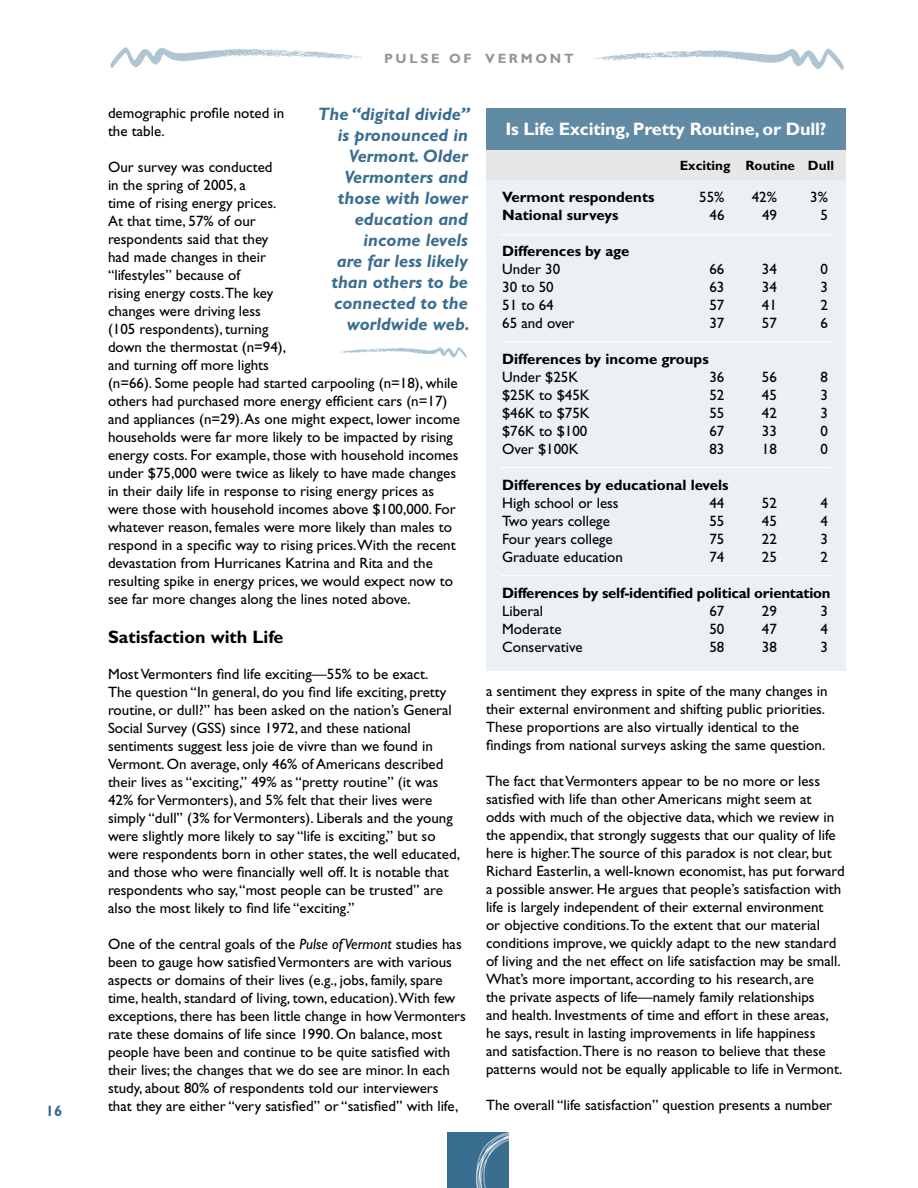
<style>
.page{position:relative;width:918px;height:1188px;background:#fff}
.page>*{position:absolute;margin:0;border:0;box-sizing:border-box;transform-origin:0 0}
.t1{font:italic 700 18px/21px "Gill Sans Std";color:#3a6e8f;text-align:right}
.t2{font:700 18px "Gill Sans Std";letter-spacing:-.01em;color:#fff}
.t3{font:700 18px "Gill Sans Std";color:#000}
.t4{font:15px/18px "Gill Sans Std";color:#000}
.t5{font:700 15px "Gill Sans Std";color:#000}
.t6{font:700 15px "Gill Sans Std";color:#3a6e8f}
.t7{font:700 13.5px "Gill Sans Std";color:#000}
.t8{font:700 13.5px "Gill Sans Std";letter-spacing:.2em;color:#939598}
.s1{font-style:italic}
</style>
<div class="page">
<img style="left:593px;top:48px;width:251px;height:23px">
<img style="left:110px;top:47px;width:252px;height:21px">
<img style="left:447px;top:1133px;width:61px;height:55px">
<img style="left:340px;top:347px;width:127px;height:11px">
<div style="left:486px;top:111px;width:360px;height:559px;background:#ebf0f4"></div>
<div style="left:486px;top:150px;width:360px;height:29px;background:#e6e7e8"></div>
<div style="left:486px;top:108px;width:360px;height:42px;background:#618ba5"></div>
<hr style="left:500px;top:234px;width:331px;height:1px;background:#fff">
<hr style="left:501px;top:341px;width:331px;height:1px;background:#fff">
<hr style="left:500px;top:467px;width:331px;height:1px;background:#fff">
<hr style="left:501px;top:575px;width:331px;height:1px;background:#fff">
<p class="t6" style="left:46px;top:1102px;width:8px">16</p>
<p class="t8" style="left:384px;top:50px;width:191px">PULSE OF VERMONT</p>
<p class="t1" style="left:318px;top:104px;width:153px">The “digital divide” is pronounced in<br>Vermont. Older<br>Vermonters and those with lower education and income levels<br>are far less likely than others to be connected to the worldwide web.</p>
<p class="t4" style="left:108px;top:104px;width:178px">demographic profile noted in the table.</p>
<p class="t4" style="left:108px;top:158px;width:354px">Our survey was conducted<br>in the spring of 2005, a<br>time of rising energy prices.<br>At that time, 57% of our<br>respondents said that they<br>had made changes in their<br>“lifestyles” because of<br>rising energy costs. The key<br>changes were driving less<br>(105 respondents), turning<br>down the thermostat (n=94),<br>and turning off more lights<br>(n=66). Some people had started carpooling (n=18), while others had purchased more energy efficient cars (n=17) and appliances (n=29). As one might expect, lower income households were far more likely to be impacted by rising energy costs. For example, those with household incomes under $75,000 were twice as likely to have made changes in their daily life in response to rising energy prices as were those with household incomes above $100,000. For whatever reason, females were more likely than males to respond in a specific way to rising prices. With the recent devastation from Hurricanes Katrina and Rita and the resulting spike in energy prices, we would expect now to see far more changes along the lines noted above.</p>
<p class="t3" style="left:108px;top:627px;width:177px">Satisfaction with Life</p>
<p class="t4" style="left:108px;top:665px;width:354px">Most Vermonters find life exciting—55% to be exact.<br>The question “In general, do you find life exciting, pretty routine, or dull?” has been asked on the nation’s General Social Survey (GSS) since 1972, and these national sentiments suggest less joie de vivre than we found in Vermont. On average, only 46% of Americans described their lives as “exciting,” 49% as “pretty routine” (it was 42% for Vermonters), and 5% felt that their lives were simply “dull” (3% for Vermonters). Liberals and the young were slightly more likely to say “life is exciting,” but so were respondents born in other states, the well educated, and those who were financially well off. It is notable that respondents who say, “most people can be trusted” are also the most likely to find life “exciting.”</p>
<p class="t4" style="left:108px;top:935px;width:359px">One of the central goals of the <span class="s1">Pulse of Vermont</span> studies has been to gauge how satisfied Vermonters are with various aspects or domains of their lives (e.g., jobs, family, spare time, health, standard of living, town, education). With few exceptions, there has been little change in how Vermonters rate these domains of life since 1990. On balance, most people have been and continue to be quite satisfied with their lives; the changes that we do see are minor. In each study, about 80% of respondents told our interviewers that they are either “very satisfied” or “satisfied” with life,</p>
<p class="t2" style="left:505px;top:118px;width:323px">Is Life Exciting, Pretty Routine, or Dull?</p>
<p class="t7" style="left:680px;top:157px;width:156px">Exciting Routine Dull</p>
<p class="t5" style="left:502px;top:188px;width:154px">Vermont respondents</p>
<p class="t4" style="left:699px;top:188px;width:27px">55%</p>
<p class="t4" style="left:752px;top:188px;width:27px">42%</p>
<p class="t4" style="left:810px;top:188px;width:19px">3%</p>
<p class="t5" style="left:502px;top:206px;width:118px">National surveys</p>
<p class="t4" style="left:710px;top:206px;width:16px">46</p>
<p class="t4" style="left:762px;top:206px;width:17px">49</p>
<p class="t4" style="left:821px;top:206px;width:9px">5</p>
<p class="t5" style="left:502px;top:242px;width:129px">Differences by age</p>
<p class="t4" style="left:502px;top:260px;width:60px">Under 30</p>
<p class="t4" style="left:709px;top:260px;width:16px">66</p>
<p class="t4" style="left:762px;top:260px;width:17px">34</p>
<p class="t4" style="left:820px;top:260px;width:9px">0</p>
<p class="t4" style="left:502px;top:278px;width:53px">30 to 50</p>
<p class="t4" style="left:709px;top:278px;width:16px">63</p>
<p class="t4" style="left:762px;top:278px;width:17px">34</p>
<p class="t4" style="left:820px;top:278px;width:9px">3</p>
<p class="t4" style="left:502px;top:296px;width:53px">51 to 64</p>
<p class="t4" style="left:709px;top:296px;width:16px">57</p>
<p class="t4" style="left:762px;top:296px;width:17px">41</p>
<p class="t4" style="left:820px;top:296px;width:9px">2</p>
<p class="t4" style="left:502px;top:314px;width:74px">65 and over</p>
<p class="t4" style="left:709px;top:314px;width:16px">37</p>
<p class="t4" style="left:762px;top:314px;width:17px">57</p>
<p class="t4" style="left:820px;top:314px;width:9px">6</p>
<p class="t5" style="left:502px;top:350px;width:208px">Differences by income groups</p>
<p class="t4" style="left:502px;top:368px;width:78px">Under $25K</p>
<p class="t4" style="left:709px;top:368px;width:16px">36</p>
<p class="t4" style="left:762px;top:368px;width:17px">56</p>
<p class="t4" style="left:820px;top:368px;width:9px">8</p>
<p class="t4" style="left:502px;top:386px;width:89px">$25K to $45K</p>
<p class="t4" style="left:709px;top:386px;width:16px">52</p>
<p class="t4" style="left:762px;top:386px;width:17px">45</p>
<p class="t4" style="left:820px;top:386px;width:9px">3</p>
<p class="t4" style="left:502px;top:404px;width:89px">$46K to $75K</p>
<p class="t4" style="left:709px;top:404px;width:16px">55</p>
<p class="t4" style="left:762px;top:404px;width:17px">42</p>
<p class="t4" style="left:820px;top:404px;width:9px">3</p>
<p class="t4" style="left:502px;top:422px;width:87px">$76K to $100</p>
<p class="t4" style="left:709px;top:422px;width:16px">67</p>
<p class="t4" style="left:762px;top:422px;width:17px">33</p>
<p class="t4" style="left:820px;top:422px;width:9px">0</p>
<p class="t4" style="left:502px;top:440px;width:78px">Over $100K</p>
<p class="t4" style="left:709px;top:440px;width:16px">83</p>
<p class="t4" style="left:762px;top:440px;width:17px">18</p>
<p class="t4" style="left:820px;top:440px;width:9px">0</p>
<p class="t5" style="left:502px;top:476px;width:228px">Differences by educational levels</p>
<p class="t4" style="left:502px;top:494px;width:118px">High school or less</p>
<p class="t4" style="left:709px;top:494px;width:16px">44</p>
<p class="t4" style="left:762px;top:494px;width:17px">52</p>
<p class="t4" style="left:820px;top:494px;width:9px">4</p>
<p class="t4" style="left:502px;top:512px;width:109px">Two years college</p>
<p class="t4" style="left:709px;top:512px;width:16px">55</p>
<p class="t4" style="left:762px;top:512px;width:17px">45</p>
<p class="t4" style="left:820px;top:512px;width:9px">4</p>
<p class="t4" style="left:502px;top:530px;width:112px">Four years college</p>
<p class="t4" style="left:709px;top:530px;width:16px">75</p>
<p class="t4" style="left:762px;top:530px;width:17px">22</p>
<p class="t4" style="left:820px;top:530px;width:9px">3</p>
<p class="t4" style="left:502px;top:548px;width:122px">Graduate education</p>
<p class="t4" style="left:709px;top:548px;width:16px">74</p>
<p class="t4" style="left:762px;top:548px;width:17px">25</p>
<p class="t4" style="left:820px;top:548px;width:9px">2</p>
<p class="t5" style="left:502px;top:584px;width:330px">Differences by self-identified political orientation</p>
<p class="t4" style="left:502px;top:602px;width:42px">Liberal</p>
<p class="t4" style="left:709px;top:602px;width:16px">67</p>
<p class="t4" style="left:762px;top:602px;width:17px">29</p>
<p class="t4" style="left:820px;top:602px;width:9px">3</p>
<p class="t4" style="left:502px;top:620px;width:61px">Moderate</p>
<p class="t4" style="left:709px;top:620px;width:16px">50</p>
<p class="t4" style="left:762px;top:620px;width:17px">47</p>
<p class="t4" style="left:820px;top:620px;width:9px">4</p>
<p class="t4" style="left:502px;top:638px;width:82px">Conservative</p>
<p class="t4" style="left:709px;top:638px;width:16px">58</p>
<p class="t4" style="left:762px;top:638px;width:17px">38</p>
<p class="t4" style="left:820px;top:638px;width:9px">3</p>
<p class="t4" style="left:486px;top:682px;width:343px">a sentiment they express in spite of the many changes in their external environment and shifting public priorities.<br>These proportions are also virtually identical to the findings from national surveys asking the same question.</p>
<p class="t4" style="left:486px;top:772px;width:360px">The fact that Vermonters appear to be no more or less satisfied with life than other Americans might seem at<br>odds with much of the objective data, which we review in the appendix, that strongly suggests that our quality of life here is higher. The source of this paradox is not clear, but Richard Easterlin, a well-known economist, has put forward a possible answer. He argues that people’s satisfaction with life is largely independent of their external environment<br>or objective conditions. To the extent that our material conditions improve, we quickly adapt to the new standard of living and the net effect on life satisfaction may be small.<br>What’s more important, according to his research, are<br>the private aspects of life—namely family relationships<br>and health. Investments of time and effort in these areas, he says, result in lasting improvements in life happiness<br>and satisfaction. There is no reason to believe that these patterns would not be equally applicable to life in Vermont.</p>
<p class="t4" style="left:486px;top:1096px;width:348px">The overall “life satisfaction” question presents a number</p>
</div>
